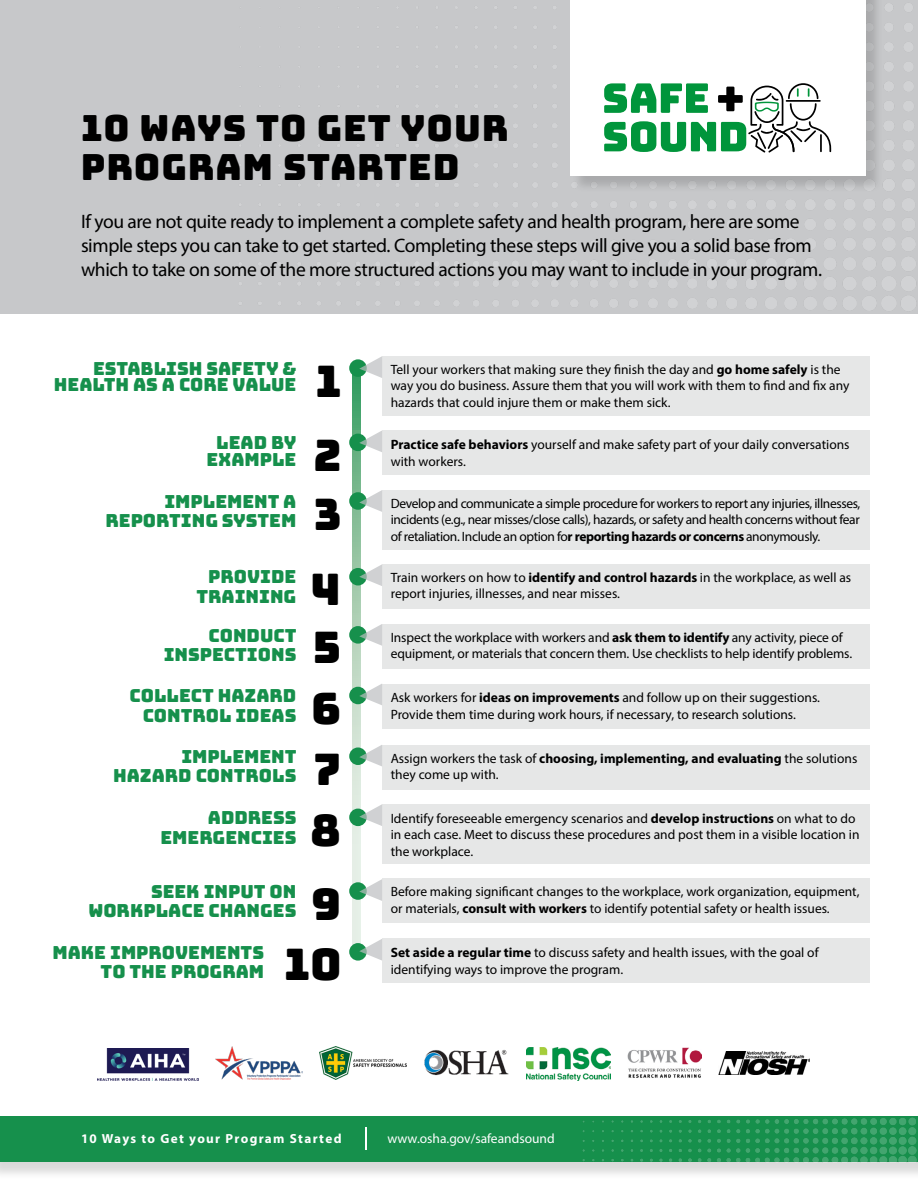
<style>
.page{position:relative;width:918px;height:1188px;background:#fff}
.page>*{position:absolute;margin:0;border:0;box-sizing:border-box;transform-origin:0 0}
.Paragraph_Style_2{font:43.5px "Bungee";color:#000}
.t1{font:36px/39px "Bungee";letter-spacing:.025em;color:#000}
.Big_Body{font:19.5px/24px "Myriad Pro";letter-spacing:-.02em;color:#000}
.Body_Header{font:18px/19.5px "Bungee";color:#16904c;text-align:right}
.Body{font:13.5px/16.5px "Myriad Pro";color:#000}
.Body-2{font:13.5px "Myriad Pro";color:#fff}
.Paragraph_Style_1{font:700 13.2px "Myriad Pro";letter-spacing:.1em;color:#fff}
.s1{font-weight:700}
</style>
<div class="page">
<div style="left:0;top:1118px;width:918px;height:62px;background:#000;opacity:.15"></div>
<div style="left:0;top:1117px;width:918px;height:45px;background:#16904c"></div>
<hr style="left:365px;top:1127px;width:2px;height:23px;background:#fff">
<img style="left:582px;top:1117px;width:335px;height:45px">
<div style="left:0;top:0;width:918px;height:313px;background:#c7c8ca"></div>
<div style="left:571px;top:0;width:313px;height:193px;background:#000;opacity:.15"></div>
<div style="left:570px;top:0;width:296px;height:176px;background:#fff"></div>
<svg style="left:352px;top:375px;width:9px;height:55px"></svg>
<svg style="left:352px;top:430px;width:9px;height:515px;background:#bad7c1"></svg>
<div style="left:382px;top:356px;width:487px;height:60px;background:#e6e7e7"></div>
<svg style="left:604px;top:83px;width:227px;height:70px"></svg>
<div style="left:349px;top:359px;width:18px;height:18px;background:#16904c;border-radius:50%"></div>
<svg style="left:359px;top:356px;width:23px;height:22px"></svg>
<div style="left:382px;top:490px;width:487px;height:60px;background:#e6e7e7"></div>
<div style="left:349px;top:492px;width:18px;height:18px;background:#16904c;border-radius:50%"></div>
<svg style="left:359px;top:490px;width:23px;height:22px"></svg>
<div style="left:382px;top:564px;width:487px;height:45px;background:#e6e7e7"></div>
<div style="left:349px;top:568px;width:18px;height:17px;background:#16904c;border-radius:50%"></div>
<svg style="left:359px;top:564px;width:23px;height:22px"></svg>
<div style="left:382px;top:624px;width:487px;height:45px;background:#e6e7e7"></div>
<div style="left:349px;top:626px;width:18px;height:18px;background:#16904c;border-radius:50%"></div>
<svg style="left:359px;top:624px;width:23px;height:22px"></svg>
<div style="left:382px;top:684px;width:487px;height:45px;background:#e6e7e7"></div>
<div style="left:349px;top:687px;width:18px;height:17px;background:#16904c;border-radius:50%"></div>
<svg style="left:359px;top:684px;width:23px;height:21px"></svg>
<div style="left:382px;top:745px;width:487px;height:45px;background:#e6e7e7"></div>
<div style="left:349px;top:747px;width:18px;height:18px;background:#16904c;border-radius:50%"></div>
<svg style="left:359px;top:745px;width:23px;height:21px"></svg>
<div style="left:382px;top:804px;width:487px;height:60px;background:#e6e7e7"></div>
<div style="left:349px;top:809px;width:18px;height:17px;background:#16904c;border-radius:50%"></div>
<svg style="left:359px;top:804px;width:23px;height:22px"></svg>
<div style="left:382px;top:878px;width:487px;height:45px;background:#e6e7e7"></div>
<div style="left:349px;top:882px;width:18px;height:18px;background:#16904c;border-radius:50%"></div>
<svg style="left:359px;top:879px;width:23px;height:22px"></svg>
<div style="left:382px;top:938px;width:487px;height:45px;background:#e6e7e7"></div>
<div style="left:349px;top:943px;width:18px;height:18px;background:#16904c;border-radius:50%"></div>
<svg style="left:359px;top:939px;width:23px;height:22px"></svg>
<div style="left:382px;top:430px;width:487px;height:45px;background:#e6e7e7"></div>
<div style="left:349px;top:434px;width:18px;height:17px;background:#16904c;border-radius:50%"></div>
<svg style="left:359px;top:430px;width:23px;height:22px"></svg>
<img style="left:98px;top:1048px;width:100px;height:33px">
<img style="left:216px;top:1046px;width:87px;height:33px">
<img style="left:320px;top:1046px;width:87px;height:33px">
<img style="left:424px;top:1050px;width:85px;height:26px">
<img style="left:526px;top:1047px;width:85px;height:33px">
<img style="left:628px;top:1047px;width:73px;height:31px">
<img style="left:719px;top:1051px;width:91px;height:23px">
<p class="t1" style="left:81px;top:109px;width:429px">10 WAYS TO GET YOUR<br>PROGRAM STARTED</p>
<p class="Big_Body" style="left:81px;top:209px;width:743px">If you are not quite ready to implement a complete safety and health program, here are some simple steps you can take to get started. Completing these steps will give you a solid base from which to take on some of the more structured actions you may want to include in your program.</p>
<p class="Body_Header" style="left:54px;top:360px;width:244px;line-height:16.5px">ESTABLISH SAFETY &amp;<br>HEALTH AS A CORE VALUE</p>
<p class="Paragraph_Style_2" style="left:315px;top:356px;width:28px">1</p>
<p class="Body" style="left:391px;top:361px;width:460px">Tell your workers that making sure they finish the day and <span class="s1">go home safely</span> is the way you do business. Assure them that you will work with them to find and fix any hazards that could injure them or make them sick.</p>
<p class="Body_Header" style="left:206px;top:435px;width:92px;line-height:16.5px;text-align:center">LEAD BY<br>EXAMPLE</p>
<p class="Paragraph_Style_2" style="left:314px;top:431px;width:29px">2</p>
<p class="Body" style="left:391px;top:436px;width:460px"><span class="s1">Practice safe behaviors</span> yourself and make safety part of your daily conversations with workers.</p>
<p class="Body_Header" style="left:106px;top:492px;width:192px">IMPLEMENT A<br>REPORTING SYSTEM</p>
<p class="Paragraph_Style_2" style="left:314px;top:489px;width:29px">3</p>
<p class="Body" style="left:391px;top:495px;width:471px;text-align:justify">Develop and communicate a simple procedure for workers to report any injuries, illnesses, incidents (e.g., near misses/close calls), hazards, or safety and health concerns without fear of retaliation. Include an option fo<span class="s1">r reporting hazards or concerns</span> anonymously.</p>
<p class="Body_Header" style="left:196px;top:567px;width:101px">PROVIDE<br>TRAINING</p>
<p class="Paragraph_Style_2" style="left:310px;top:565px;width:32px">4</p>
<p class="Body" style="left:391px;top:569px;width:462px">Train workers on how to <span class="s1">identify and control hazards</span> in the workplace, as well as report injuries, illnesses, and near misses.</p>
<p class="Body_Header" style="left:164px;top:626px;width:134px">CONDUCT<br>INSPECTIONS</p>
<p class="Paragraph_Style_2" style="left:313px;top:623px;width:30px">5</p>
<p class="Body" style="left:391px;top:629px;width:463px">Inspect the workplace with workers and <span class="s1">ask them to identify</span> any activity, piece of equipment, or materials that concern them. Use checklists to help identify problems.</p>
<p class="Body_Header" style="left:130px;top:686px;width:168px">COLLECT HAZARD<br>CONTROL IDEAS</p>
<p class="Paragraph_Style_2" style="left:311px;top:684px;width:32px">6</p>
<p class="Body" style="left:391px;top:689px;width:431px">Ask workers for <span class="s1">ideas on improvements</span> and follow up on their suggestions.<br>Provide them time during work hours, if necessary, to research solutions.</p>
<p class="Body_Header" style="left:113px;top:747px;width:185px">IMPLEMENT<br>HAZARD CONTROLS</p>
<p class="Paragraph_Style_2" style="left:314px;top:744px;width:29px">7</p>
<p class="Body" style="left:391px;top:750px;width:468px">Assign workers the task of <span class="s1">choosing, implementing, and evaluating</span> the solutions they come up with.</p>
<p class="Body_Header" style="left:161px;top:808px;width:137px">ADDRESS<br>EMERGENCIES</p>
<p class="Paragraph_Style_2" style="left:310px;top:806px;width:32px">8</p>
<p class="Body" style="left:391px;top:810px;width:470px">Identify foreseeable emergency scenarios and <span class="s1">develop instructions</span> on what to do in each case. Meet to discuss these procedures and post them in a visible location in the workplace.</p>
<p class="Body_Header" style="left:151px;top:882px;width:147px">SEEK INPUT ON</p>
<p class="Body_Header" style="left:88px;top:901px;width:209px">WORKPLACE CHANGES</p>
<p class="Paragraph_Style_2" style="left:311px;top:879px;width:32px">9</p>
<p class="Body" style="left:391px;top:883px;width:470px">Before making significant changes to the workplace, work organization, equipment, or materials, <span class="s1">consult with workers</span> to identify potential safety or health issues.</p>
<p class="Body_Header" style="left:52px;top:943px;width:213px">MAKE IMPROVEMENTS<br>TO THE PROGRAM</p>
<p class="Paragraph_Style_2" style="left:284px;top:940px;width:59px">10</p>
<p class="Body" style="left:391px;top:944px;width:429px"><span class="s1">Set aside a regular time</span> to discuss safety and health issues, with the goal of identifying ways to improve the program.</p>
<p class="Paragraph_Style_1" style="left:81px;top:1130px;width:262px">10 Ways to Get your Program Started</p>
<p class="Body-2" style="left:387px;top:1130px;width:169px">www.osha.gov/safeandsound</p>
</div>
